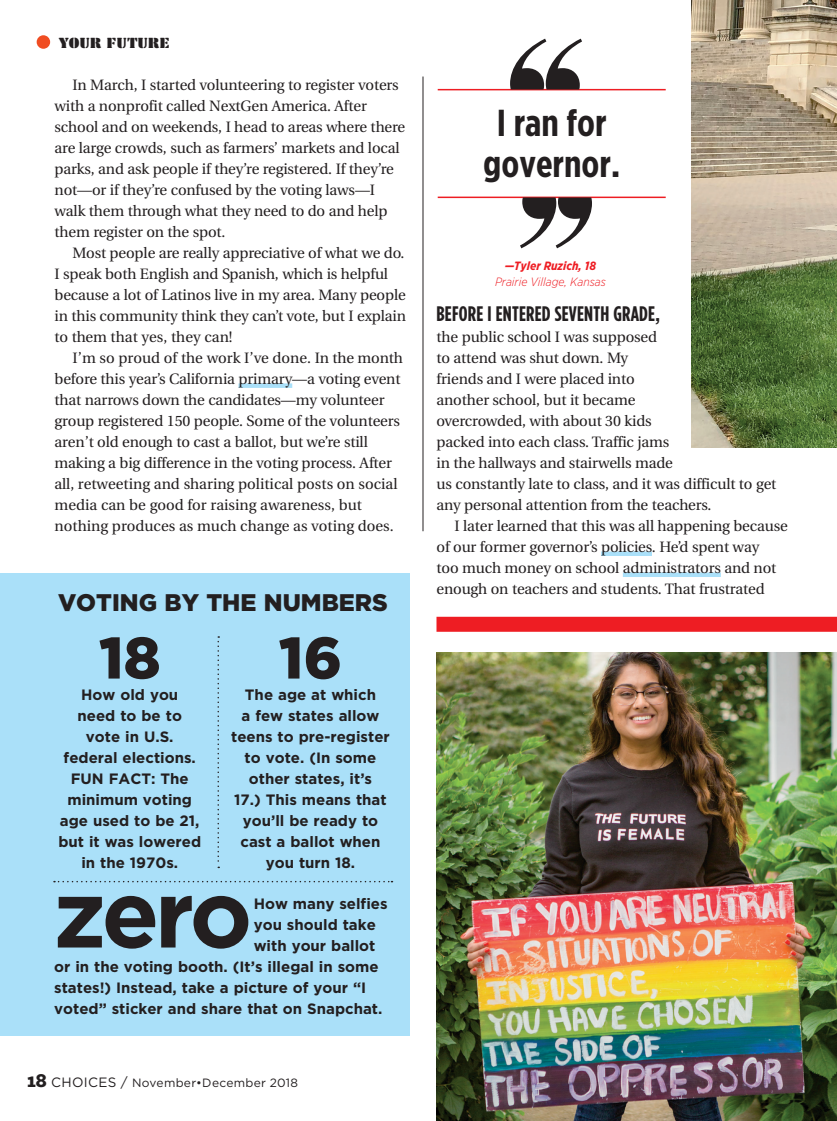
<style>
.page{position:relative;width:837px;height:1121px;background:#fff}
.page>*{position:absolute;margin:0;border:0;box-sizing:border-box;transform-origin:0 0}
.t1{font:700 94.5px "Gotham";color:#231f20}
.t2{font:900 58.5px "Gotham";color:#231f20}
.t3{font:700 37.5px/40.5px "Gotham X Narrow";color:#231f20;text-align:center}
.t4{font:900 24px "Gotham";color:#231f20}
.t5{font:700 21px "Gotham Condensed";letter-spacing:.01em;color:#231f20}
.t6{font:15px/21px "Utopia";letter-spacing:-.01em;color:#231f20}
.t7{font:700 15px/21px "Gotham";color:#231f20;text-align:center}
.t8{font:15px "Stencil Moonlight LT Std";letter-spacing:.025em;color:#231f20}
.t9{font:12px "Gotham";letter-spacing:.025em;color:#231f20}
.t10{font:italic 300 12px "Gotham Narrow";color:#ee1d23}
.t11{font:italic 700 12px "Gotham Narrow";color:#ee1d23}
.s1{font-family:"Archer X Black";font-size:19.5px}
.s2{font-size:13.5px}
</style>
<div class="page">
<div style="left:37px;top:35px;width:13px;height:14px;background:#f04d22;border-radius:50%"></div>
<div style="left:601px;top:551px;width:51px;height:5px;background:#aae0f9"></div>
<div style="left:623px;top:572px;width:98px;height:5px;background:#aae0f9"></div>
<img style="left:692px;top:0;width:145px;height:447px">
<img style="left:436px;top:652px;width:401px;height:468px">
<hr style="left:438px;top:89px;width:228px;height:1px;background:#ee1d23">
<hr style="left:438px;top:196px;width:228px;height:2px;background:#ee1d23">
<svg style="left:510px;top:39px;width:72px;height:50px"></svg>
<svg style="left:520px;top:197px;width:72px;height:51px"></svg>
<div style="left:0;top:573px;width:410px;height:462px;background:#aae0f9"></div>
<div style="left:436px;top:616px;width:401px;height:16px;background:#ee1d23"></div>
<div style="left:239px;top:383px;width:53px;height:5px;background:#aae0f9"></div>
<svg style="left:218px;top:636px;width:1px;height:232px"></svg>
<svg style="left:54px;top:880px;width:339px;height:2px"></svg>
<hr style="left:423px;top:76px;width:1px;height:455px;background:#231f20">
<p class="t8" style="left:59px;top:34px;width:112px">YOUR FUTURE</p>
<p class="t6" style="left:55px;top:75px;width:352px;text-indent:18px">In March, I started volunteering to register voters with a nonprofit called NextGen America. After school and on weekends, I head to areas where there are large crowds, such as farmers’ markets and local parks, and ask people if they’re registered. If they’re not—or if they’re confused by the voting laws—I walk them through what they need to do and help them register on the spot.</p>
<p class="t6" style="left:55px;top:243px;width:353px;text-indent:18px">Most people are really appreciative of what we do.<br>I speak both English and Spanish, which is helpful because a lot of Latinos live in my area. Many people in this community think they can’t vote, but I explain to them that yes, they can!</p>
<p class="t6" style="left:55px;top:348px;width:350px;text-indent:18px">I’m so proud of the work I’ve done. In the month before this year’s California primary—a voting event that narrows down the candidates—my volunteer group registered 150 people. Some of the volunteers aren’t old enough to cast a ballot, but we’re still making a big difference in the voting process. After all, retweeting and sharing political posts on social media can be good for raising awareness, but nothing produces as much change as voting does.</p>
<h3 class="t4" style="left:58px;top:588px;width:331px">VOTING BY THE NUMBERS</h3>
<h2 class="t2" style="left:99px;top:624px;width:63px">18</h2>
<p class="t7" style="left:58px;top:683px;width:144px">How old you<br>need to be to<br>vote in U.S. federal elections.<br>FUN FACT: The minimum voting age used to be 21, but it was lowered in the 1970s.</p>
<h2 class="t2" style="left:279px;top:624px;width:65px">16</h2>
<p class="t7" style="left:231px;top:683px;width:160px">The age at which<br>a few states allow teens to pre-register to vote. (In some other states, it’s<br>17.) This means that you’ll be ready to cast a ballot when you turn 18.</p>
<p class="t7" style="left:254px;top:893px;width:135px">How many selfies</p>
<p class="t7" style="left:254px;top:914px;width:124px">you should take</p>
<p class="t7" style="left:254px;top:935px;width:123px">with your ballot</p>
<p class="t7" style="left:54px;top:956px;width:326px">or in the voting booth. (It’s illegal in some</p>
<p class="t7" style="left:54px;top:977px;width:314px">states!) Instead, take a picture of your “I</p>
<p class="t7" style="left:54px;top:998px;width:330px">voted” sticker and share that on Snapchat.</p>
<h1 class="t1" style="left:53px;top:851px;width:201px">zero</h1>
<p class="t9" style="left:27px;top:1074px;width:273px"><span class="s1">18</span> <span class="s2">CHOICES /</span> November•December 2018</p>
<h3 class="t3" style="left:483px;top:102px;width:139px">I ran for governor.</h3>
<p class="t11" style="left:505px;top:258px;width:93px">—Tyler Ruzich, 18</p>
<p class="t10" style="left:495px;top:274px;width:112px">Prairie Village, Kansas</p>
<h3 class="t5" style="left:436px;top:301px;width:225px">BEFORE I ENTERED SEVENTH GRADE,</h3>
<p class="t6" style="left:436px;top:327px;width:341px">the public school I was supposed<br>to attend was shut down. My<br>friends and I were placed into<br>another school, but it became<br>overcrowded, with about 30 kids<br>packed into each class. Traffic jams<br>in the hallways and stairwells made<br>us constantly late to class, and it was difficult to get any personal attention from the teachers.</p>
<p class="t6" style="left:436px;top:516px;width:353px;text-indent:18px">I later learned that this was all happening because of our former governor’s policies. He’d spent way<br>too much money on school administrators and not enough on teachers and students. That frustrated</p>
</div>
